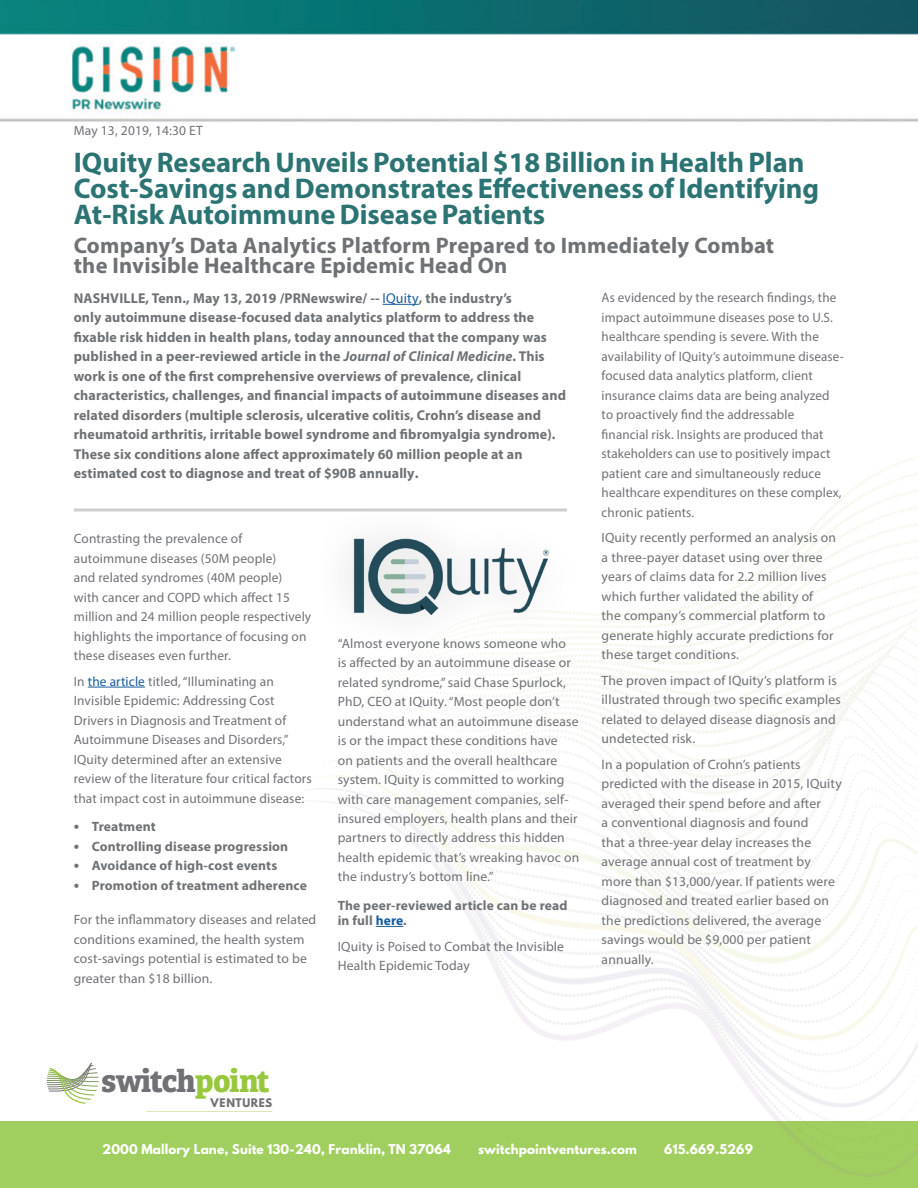
<style>
.page{position:relative;width:918px;height:1188px;background:#fff}
.page>*{position:absolute;margin:0;border:0;box-sizing:border-box;transform-origin:0 0}
.t1{font:700 32.55px "Bree Serif";letter-spacing:-.04em;color:#717175}
.t2{font:700 28.5px/26.2px "Myriad Pro";color:#2b7473}
.t3{font:700 22.5px/20.2px "Myriad Pro";letter-spacing:.01em;color:#6f7275}
.t4{font:700 14.25px/19.5px "Myriad Pro";letter-spacing:.01em;color:#6f7275}
.t5{font:13.5px/19.5px "Myriad Pro";letter-spacing:.01em;color:#6f7275}
.t6{font:700 13.5px/15px "Myriad Pro";letter-spacing:.01em;color:#6f7275}
.t7{font:700 12px "League Spartan";letter-spacing:.01em;color:#fff}
.t8{font:700 10.5px "League Spartan";letter-spacing:.065em;color:#717175}
.s1{font-weight:400;color:#175d9e}
.s2{font-style:italic}
.s3{font-size:15px}
.s4{color:#175d9e}
.s5{font-size:16.2px}
.s6{color:#97c73d}
</style>
<div class="page">
<div style="left:0;top:1121px;width:918px;height:67px;background:#a1cf5f"></div>
<svg style="left:47px;top:1062px;width:52px;height:42px"></svg>
<hr style="left:146px;top:1112px;width:126px;height:1px;background:#97c73d">
<img style="left:0;top:0;width:918px;height:122px">
<hr style="left:88px;top:687px;width:57px;height:1px;background:#175d9e">
<hr style="left:383px;top:304px;width:36px;height:1px;background:#175d9e">
<svg style="left:376px;top:926px;width:27px;height:1px"></svg>
<img style="left:352px;top:538px;width:198px;height:77px">
<svg style="left:74px;top:508px;width:493px;height:4px;background:#d9d9d9"></svg>
<p class="t5" style="left:74px;top:120px;width:131px">May 13, 2019, 14:30 ET</p>
<h2 class="t2" style="left:74px;top:148px;width:747px">IQuity Research Unveils Potential $18 Billion in Health Plan<br>Cost-Savings and Demonstrates Effectiveness of Identifying<br>At-Risk Autoimmune Disease Patients</h2>
<h3 class="t3" style="left:74px;top:235px;width:702px">Company’s Data Analytics Platform Prepared to Immediately Combat the Invisible Healthcare Epidemic Head On</h3>
<p class="t4" style="left:74px;top:288px;width:494px">NASHVILLE, Tenn., May 13, 2019 /PRNewswire/ -- <span class="s1">IQuity</span>, the industry’s<br>only autoimmune disease-focused data analytics platform to address the fixable risk hidden in health plans, today announced that the company was published in a peer-reviewed article in the <span class="s2">Journal of Clinical Medicine</span>. This work is one of the first comprehensive overviews of prevalence, clinical characteristics, challenges, and financial impacts of autoimmune diseases and related disorders (multiple sclerosis, ulcerative colitis, Crohn’s disease and rheumatoid arthritis, irritable bowel syndrome and fibromyalgia syndrome).<br>These six conditions alone affect approximately 60 million people at an estimated cost to diagnose and treat of $90B annually<span class="s3">.</span></p>
<p class="t5" style="left:74px;top:529px;width:239px">Contrasting the prevalence of autoimmune diseases (50M people)<br>and related syndromes (40M people)<br>with cancer and COPD which affect 15 million and 24 million people respectively highlights the importance of focusing on these diseases even further.</p>
<p class="t5" style="left:74px;top:671px;width:239px">In <span class="s4">the article</span> titled, “Illuminating an Invisible Epidemic: Addressing Cost Drivers in Diagnosis and Treatment of Autoimmune Diseases and Disorders,” IQuity determined after an extensive review of the literature four critical factors that impact cost in autoimmune disease:</p>
<p class="t6" style="left:74px;top:819px;width:84px"><span class="s5">•</span> Treatment</p>
<p class="t6" style="left:74px;top:838px;width:216px"><span class="s5">•</span> Controlling disease progression</p>
<p class="t6" style="left:74px;top:858px;width:205px"><span class="s5">•</span> Avoidance of high-cost events</p>
<p class="t6" style="left:74px;top:877px;width:235px"><span class="s5">•</span> Promotion of treatment adherence</p>
<p class="t5" style="left:74px;top:910px;width:244px">For the inflammatory diseases and related conditions examined, the health system cost-savings potential is estimated to be greater than $18 billion.</p>
<p class="t5" style="left:338px;top:633px;width:243px">“Almost everyone knows someone who<br>is affected by an autoimmune disease or related syndrome,” said Chase Spurlock, PhD, CEO at IQuity. “Most people don’t understand what an autoimmune disease is or the impact these conditions have<br>on patients and the overall healthcare system. IQuity is committed to working with care management companies, self&shy;insured employers, health plans and their partners to directly address this hidden health epidemic that’s wreaking havoc on the industry’s bottom line.”</p>
<p class="t6" style="left:338px;top:898px;width:231px">The peer-reviewed article can be read in full <span class="s4">here</span>.</p>
<p class="t5" style="left:338px;top:936px;width:228px">IQuity is Poised to Combat the Invisible<br>Health Epidemic Today</p>
<p class="t5" style="left:602px;top:288px;width:244px">As evidenced by the research findings, the impact autoimmune diseases pose to U.S. healthcare spending is severe. With the availability of IQuity’s autoimmune disease&shy;focused data analytics platform, client insurance claims data are being analyzed to proactively find the addressable financial risk. Insights are produced that stakeholders can use to positively impact patient care and simultaneously reduce healthcare expenditures on these complex, chronic patients.</p>
<p class="t5" style="left:602px;top:528px;width:236px">IQuity recently performed an analysis on a three-payer dataset using over three years of claims data for 2.2 million lives which further validated the ability of<br>the company’s commercial platform to generate highly accurate predictions for these target conditions.</p>
<p class="t5" style="left:602px;top:670px;width:241px">The proven impact of IQuity’s platform is illustrated through two specific examples related to delayed disease diagnosis and undetected risk.</p>
<p class="t5" style="left:602px;top:754px;width:242px">In a population of Crohn’s patients predicted with the disease in 2015, IQuity averaged their spend before and after<br>a conventional diagnosis and found<br>that a three-year delay increases the average annual cost of treatment by more than $13,000/year. If patients were diagnosed and treated earlier based on the predictions delivered, the average savings would be $9,000 per patient annually.</p>
<h1 class="t1" style="left:101px;top:1055px;width:170px">switch<span class="s6">point</span></h1>
<p class="t8" style="left:210px;top:1094px;width:63px">VENTURES</p>
<p class="t7" style="left:102px;top:1139px;width:350px">2000 Mallory Lane, Suite 130-240, Franklin, TN 37064</p>
<p class="t7" style="left:478px;top:1139px;width:160px">switchpointventures.com</p>
<p class="t7" style="left:664px;top:1139px;width:90px">615.669.5269</p>
</div>
